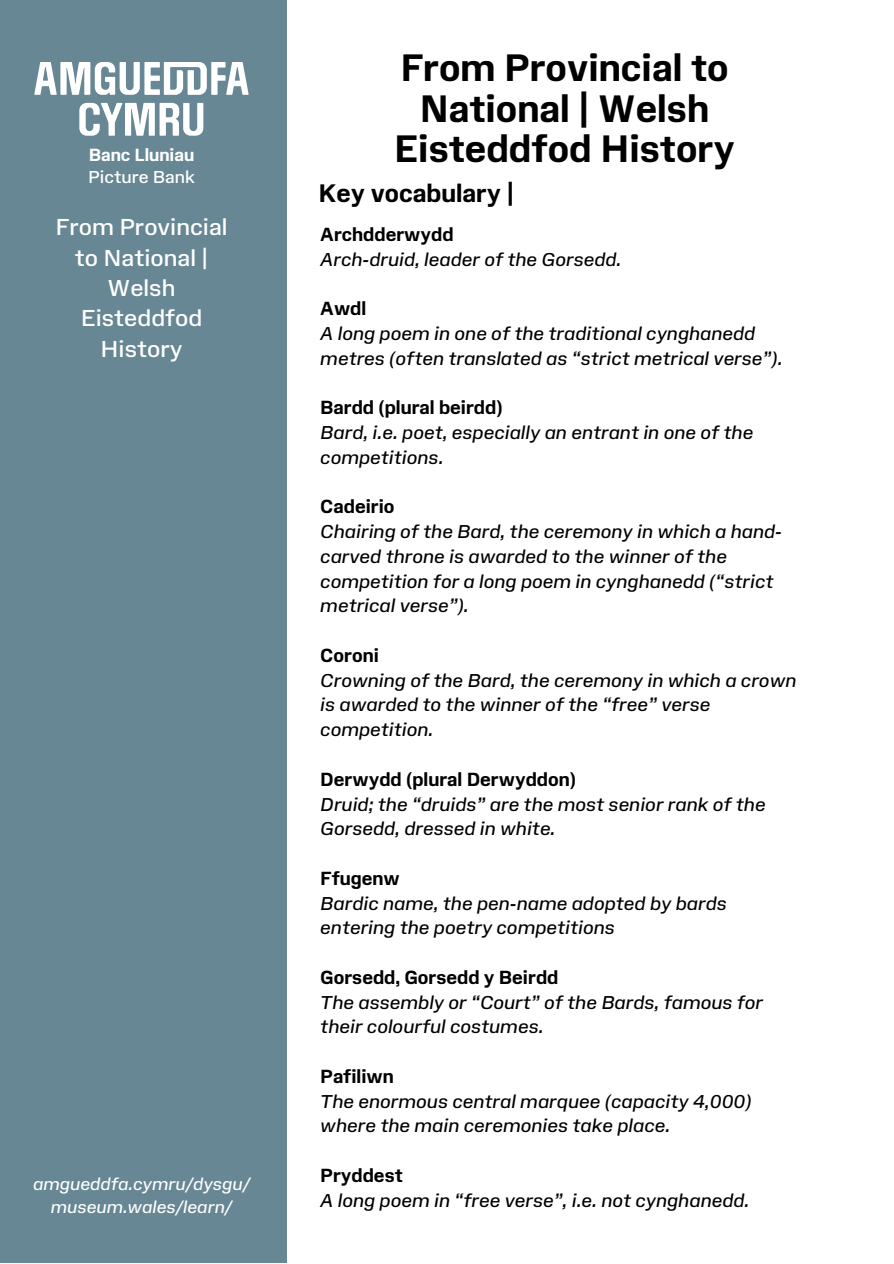
<style>
.page{position:relative;width:894px;height:1264px;background:#fff}
.page>*{position:absolute;margin:0;border:0;box-sizing:border-box;transform-origin:0 0}
.t1{font:700 36.15px/40.5px "Amgueddfa Body";color:#000;text-align:center}
.t2{font:700 24px "Amgueddfa Body";color:#000}
.t3{font:22.35px/30.3px "Amgueddfa Body";color:#fff;text-align:center}
.t4{font:italic 18px/24.8px "Amgueddfa Body";color:#000}
.t5{font:700 18px "Amgueddfa Body";color:#000}
.t6{font:italic 16.65px "Amgueddfa Body";color:#fff}
.t7{font:16.65px "Amgueddfa Body";color:#fff}
.t8{font:700 16.65px "Amgueddfa Body";color:#fff}
</style>
<div class="page">
<div style="left:0;top:0;width:286px;height:1262px;background:#678795"></div>
<svg style="left:34px;top:62px;width:214px;height:33px"></svg>
<svg style="left:79px;top:103px;width:124px;height:33px"></svg>
<p class="t8" style="left:89px;top:144px;width:107px">Banc Lluniau</p>
<p class="t7" style="left:88px;top:167px;width:108px">Picture Bank</p>
<p class="t3" style="left:55px;top:212px;width:174px">From Provincial to National |<br>Welsh<br>Eisteddfod<br>History</p>
<p class="t6" style="left:33px;top:1173px;width:218px">amgueddfa.cymru/dysgu/</p>
<p class="t6" style="left:51px;top:1196px;width:183px">museum.wales/learn/</p>
<p class="t1" style="left:394px;top:48px;width:342px">From Provincial to<br>National | Welsh<br>Eisteddfod History</p>
<p class="t2" style="left:318px;top:178px;width:197px">Key vocabulary |</p>
<p class="t5" style="left:320px;top:223px;width:135px">Archdderwydd</p>
<h4 class="t4" style="left:320px;top:246px;width:302px">Arch-druid, leader of the Gorsedd.</h4>
<p class="t5" style="left:320px;top:298px;width:47px">Awdl</p>
<h3 class="t4" style="left:320px;top:321px;width:463px">A long poem in one of the traditional cynghanedd metres (often translated as “strict metrical verse”).</h3>
<p class="t5" style="left:320px;top:397px;width:184px">Bardd (plural beirdd)</p>
<p class="t4" style="left:320px;top:420px;width:434px">Bard, i.e. poet, especially an entrant in one of the competitions.</p>
<h1 class="t5" style="left:320px;top:496px;width:76px">Cadeirio</h1>
<h2 class="t4" style="left:320px;top:519px;width:463px">Chairing of the Bard, the ceremony in which a hand&shy;carved throne is awarded to the winner of the competition for a long poem in cynghanedd (“strict metrical verse”).</h2>
<p class="t5" style="left:320px;top:644px;width:60px">Coroni</p>
<p class="t4" style="left:320px;top:667px;width:477px">Crowning of the Bard, the ceremony in which a crown is awarded to the winner of the “free” verse competition.</p>
<p class="t5" style="left:320px;top:768px;width:257px">Derwydd (plural Derwyddon)</p>
<p class="t4" style="left:320px;top:791px;width:446px">Druid; the “druids” are the most senior rank of the<br>Gorsedd, dressed in white.</p>
<p class="t5" style="left:320px;top:867px;width:81px">Ffugenw</p>
<p class="t4" style="left:320px;top:890px;width:408px">Bardic name, the pen-name adopted by bards entering the poetry competitions</p>
<p class="t5" style="left:320px;top:966px;width:239px">Gorsedd, Gorsedd y Beirdd</p>
<p class="t4" style="left:320px;top:989px;width:444px">The assembly or “Court” of the Bards, famous for their colourful costumes.</p>
<p class="t5" style="left:320px;top:1065px;width:75px">Pafiliwn</p>
<p class="t4" style="left:320px;top:1088px;width:433px">The enormous central marquee (capacity 4,000) where the main ceremonies take place.</p>
<p class="t5" style="left:320px;top:1164px;width:84px">Pryddest</p>
<p class="t4" style="left:320px;top:1187px;width:430px">A long poem in “free verse”, i.e. not cynghanedd.</p>
</div>
